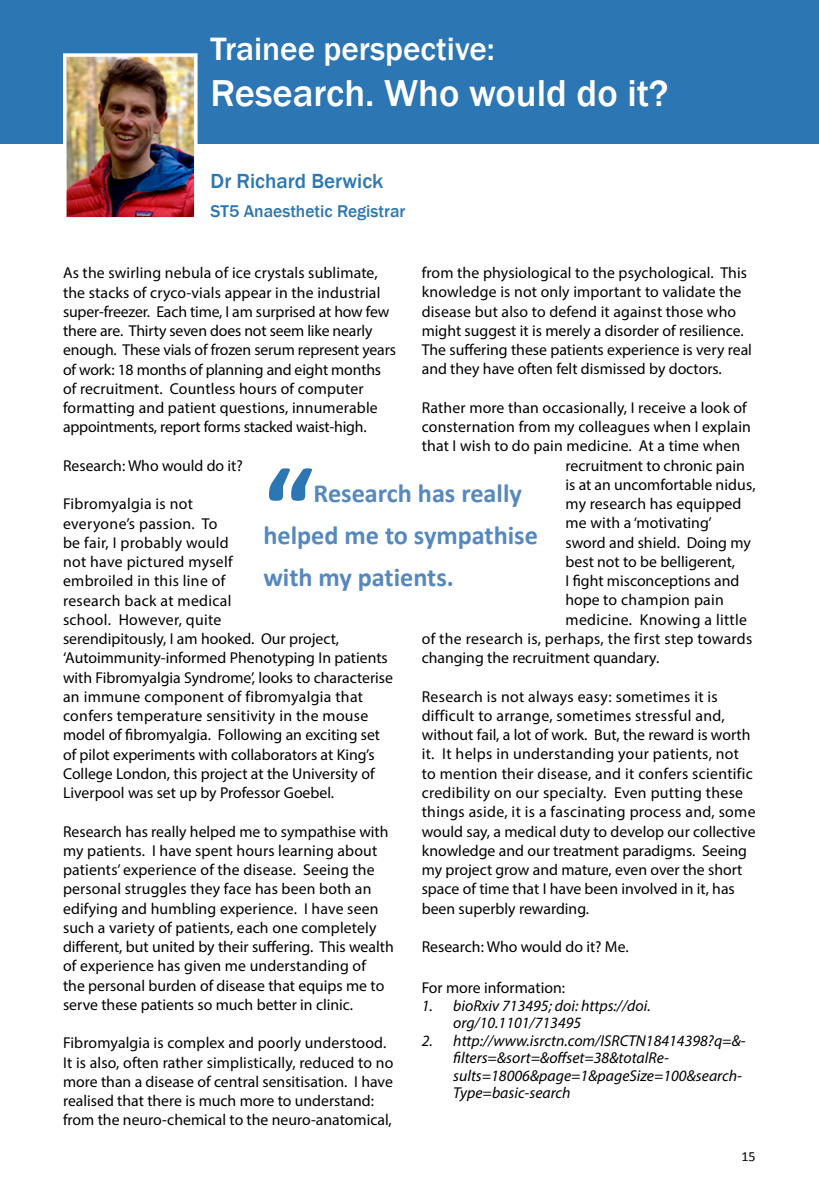
<style>
.page{position:relative;width:819px;height:1191px;background:#fff}
.page>*{position:absolute;margin:0;border:0;box-sizing:border-box;transform-origin:0 0}
.t1{font:700 115.5px "Calibri";color:#2c76b3}
.t2{font:500 38.5px "Franklin Gothic";color:#fff}
.t3{font:500 33.25px "Franklin Gothic";color:#fff}
.t4{font:700 26.25px/42px "Calibri";color:#5688be}
.t5{font:500 21px "Franklin Gothic";color:#2c76b3}
.t6{font:500 17.5px "Franklin Gothic";color:#2c76b3}
.t7{font:15.75px/19.2px "Myriad Pro";color:#000}
.t8{font:italic 15.75px/17.5px "Myriad Pro";color:#000}
.t9{font:15.75px "Myriad Pro";letter-spacing:.02em;color:#000}
.t10{font:14px "Calibri";color:#000}
</style>
<div class="page">
<div style="left:0;top:0;width:819px;height:144px;background:#2c76b3"></div>
<img style="left:68px;top:58px;width:124px;height:157px">
<div style="left:63px;top:53px;width:134px;height:167px;border:4px solid #fff"></div>
<h3 class="t3" style="left:210px;top:28px;width:286px">Trainee perspective:</h3>
<h2 class="t2" style="left:210px;top:70px;width:459px">Research. Who would do it?</h2>
<h3 class="t5" style="left:210px;top:168px;width:174px">Dr Richard Berwick</h3>
<p class="t6" style="left:210px;top:200px;width:196px">ST5 Anaesthetic Registrar</p>
<p class="t7" style="left:421px;top:263px;width:332px">from the physiological to the psychological. This knowledge is not only important to validate the disease but also to defend it against those who might suggest it is merely a disorder of resilience.<br>The suffering these patients experience is very real and they have often felt dismissed by doctors.</p>
<p class="t7" style="left:421px;top:398px;width:326px">Rather more than occasionally, I receive a look of</p>
<p class="t7" style="left:421px;top:417px;width:331px">consternation from my colleagues when I explain</p>
<p class="t7" style="left:421px;top:436px;width:320px">that I wish to do pain medicine. At a time when</p>
<p class="t7" style="left:565px;top:455px;width:181px">recruitment to chronic pain</p>
<p class="t7" style="left:565px;top:475px;width:191px">is at an uncomfortable nidus,</p>
<p class="t7" style="left:565px;top:494px;width:177px">my research has equipped</p>
<p class="t7" style="left:565px;top:513px;width:148px">me with a ‘motivating’</p>
<p class="t7" style="left:565px;top:532px;width:187px">sword and shield. Doing my</p>
<p class="t7" style="left:565px;top:552px;width:171px">best not to be belligerent,</p>
<p class="t7" style="left:565px;top:571px;width:175px">I fight misconceptions and</p>
<p class="t9" style="left:565px;top:590px;width:160px">hope to champion pain</p>
<p class="t9" style="left:565px;top:609px;width:183px">medicine. Knowing a little</p>
<p class="t9" style="left:421px;top:629px;width:332px">of the research is, perhaps, the first step towards</p>
<p class="t7" style="left:421px;top:648px;width:239px">changing the recruitment quandary.</p>
<p class="t7" style="left:421px;top:686px;width:335px">Research is not always easy: sometimes it is difficult to arrange, sometimes stressful and, without fail, a lot of work. But, the reward is worth it. It helps in understanding your patients, not to mention their disease, and it confers scientific credibility on our specialty. Even putting these things aside, it is a fascinating process and, some would say, a medical duty to develop our collective knowledge and our treatment paradigms. Seeing my project grow and mature, even over the short space of time that I have been involved in it, has been superbly rewarding.</p>
<p class="t7" style="left:421px;top:937px;width:208px">Research: Who would do it? Me.</p>
<p class="t7" style="left:421px;top:978px;width:145px">For more information:</p>
<p class="t8" style="left:453px;top:996px;width:199px;text-indent:-31px">1. bioRxiv 713495; doi: https://doi. org/10.1101/713495</p>
<p class="t8" style="left:453px;top:1031px;width:294px;text-indent:-31px">2. http://www.isrctn.com/ISRCTN18414398?q=&amp;- filters=&amp;sort=&amp;offset=38&amp;totalRe&shy;sults=18006&amp;page=1&amp;pageSize=100&amp;search-Type=basic-search</p>
<p class="t7" style="left:63px;top:263px;width:334px">As the swirling nebula of ice crystals sublimate, the stacks of cryco-vials appear in the industrial super-freezer. Each time, I am surprised at how few there are. Thirty seven does not seem like nearly enough. These vials of frozen serum represent years of work: 18 months of planning and eight months of recruitment. Countless hours of computer formatting and patient questions, innumerable appointments, report forms stacked waist-high.</p>
<p class="t7" style="left:63px;top:456px;width:181px">Research: Who would do it?</p>
<p class="t7" style="left:63px;top:494px;width:331px">Fibromyalgia is not<br>everyone’s passion. To<br>be fair, I probably would<br>not have pictured myself<br>embroiled in this line of<br>research back at medical<br>school. However, quite<br>serendipitously, I am hooked. Our project, ‘Autoimmunity-informed Phenotyping In patients with Fibromyalgia Syndrome’, looks to characterise an immune component of fibromyalgia that confers temperature sensitivity in the mouse model of fibromyalgia. Following an exciting set of pilot experiments with collaborators at King’s College London, this project at the University of Liverpool was set up by Professor Goebel.</p>
<p class="t7" style="left:63px;top:821px;width:332px">Research has really helped me to sympathise with my patients. I have spent hours learning about patients’ experience of the disease. Seeing the personal struggles they face has been both an edifying and humbling experience. I have seen such a variety of patients, each one completely different, but united by their suffering. This wealth of experience has given me understanding of<br>the personal burden of disease that equips me to serve these patients so much better in clinic.</p>
<p class="t7" style="left:63px;top:1033px;width:332px">Fibromyalgia is complex and poorly understood.<br>It is also, often rather simplistically, reduced to no more than a disease of central sensitisation. I have realised that there is much more to understand: from the neuro-chemical to the neuro-anatomical,</p>
<h1 class="t1" style="left:263px;top:435px;width:52px">“</h1>
<h3 class="t4" style="left:263px;top:472px;width:276px;text-indent:50px">Research has really helped me to sympathise with my patients.</h3>
<p class="t10" style="left:741px;top:1147px;width:16px">15</p>
</div>
